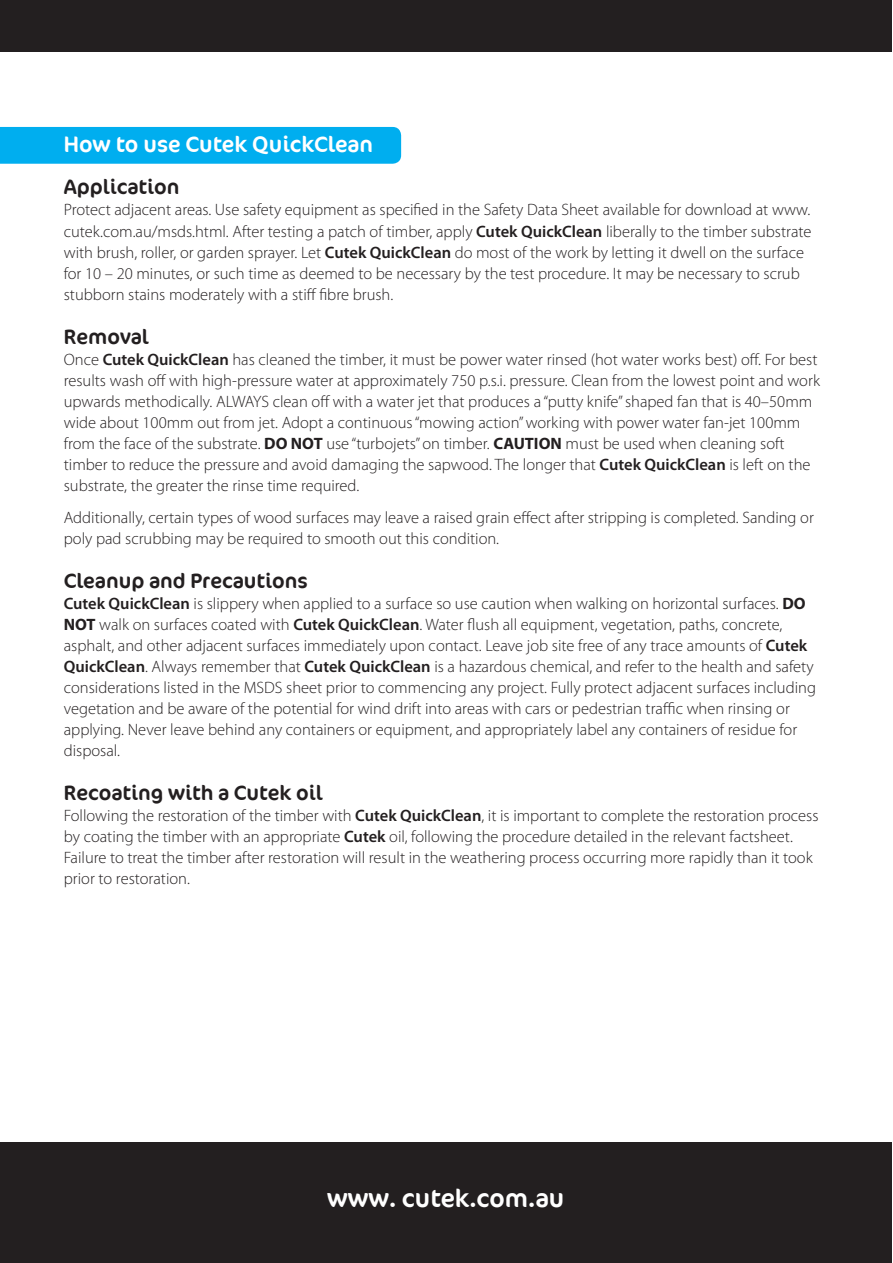
<style>
.page{position:relative;width:893px;height:1263px;background:#fff}
.page>*{position:absolute;margin:0;border:0;box-sizing:border-box;transform-origin:0 0}
.t1{font:25.5px "Cocon";color:#fff}
.head_2{font:22.5px "Cocon";color:#fff}
.head_2-2{font:21px "Cocon";color:#231f20}
.Paragraph{font:300 16.5px/21px "Myriad Pro";color:#231f20}
.s1{font-weight:600}
.s2{font-weight:700}
</style>
<div class="page">
<div style="left:0;top:1143px;width:891px;height:120px;background:#231f20"></div>
<div style="left:1px;top:0;width:891px;height:51px;background:#231f20"></div>
<div style="left:0;top:127px;width:401px;height:37px;background:#00aeef"></div>
<p class="head_2" style="left:64px;top:131px;width:311px">How to use Cutek QuickClean</p>
<p class="head_2-2" style="left:64px;top:175px;width:117px">Application</p>
<p class="Paragraph" style="left:64px;top:199px;width:749px">Protect adjacent areas. Use safety equipment as specified in the Safety Data Sheet available for download at www. cutek.com.au/msds.html. After testing a patch of timber, apply <span class="s1">Cutek QuickClean</span> liberally to the timber substrate with brush, roller, or garden sprayer. Let <span class="s1">Cutek QuickClean</span> do most of the work by letting it dwell on the surface for 10 – 20 minutes, or such time as deemed to be necessary by the test procedure. It may be necessary to scrub stubborn stains moderately with a stiff fibre brush.</p>
<p class="head_2-2" style="left:64px;top:324px;width:87px">Removal</p>
<p class="Paragraph" style="left:64px;top:349px;width:758px">Once <span class="s1">Cutek QuickClean</span> has cleaned the timber, it must be power water rinsed (hot water works best) off. For best results wash off with high-pressure water at approximately 750 p.s.i. pressure. Clean from the lowest point and work upwards methodically. ALWAYS clean off with a water jet that produces a “putty knife” shaped fan that is 40–50mm wide about 100mm out from jet. Adopt a continuous “mowing action” working with power water fan-jet 100mm from the face of the substrate. <span class="s2">DO NOT</span> use “turbojets” on timber. <span class="s2">CAUTION</span> must be used when cleaning soft timber to reduce the pressure and avoid damaging the sapwood. The longer that <span class="s1">Cutek QuickClean</span> is left on the substrate, the greater the rinse time required.</p>
<p class="Paragraph" style="left:64px;top:506px;width:752px">Additionally, certain types of wood surfaces may leave a raised grain effect after stripping is completed. Sanding or poly pad scrubbing may be required to smooth out this condition.</p>
<p class="head_2-2" style="left:64px;top:568px;width:246px">Cleanup and Precautions</p>
<p class="Paragraph" style="left:64px;top:593px;width:754px"><span class="s1">Cutek QuickClean</span> is slippery when applied to a surface so use caution when walking on horizontal surfaces. <span class="s2">DO NOT</span> walk on surfaces coated with <span class="s1">Cutek QuickClean</span>. Water flush all equipment, vegetation, paths, concrete, asphalt, and other adjacent surfaces immediately upon contact. Leave job site free of any trace amounts of <span class="s1">Cutek QuickClean</span>. Always remember that <span class="s1">Cutek QuickClean</span> is a hazardous chemical, and refer to the health and safety considerations listed in the MSDS sheet prior to commencing any project. Fully protect adjacent surfaces including vegetation and be aware of the potential for wind drift into areas with cars or pedestrian traffic when rinsing or applying. Never leave behind any containers or equipment, and appropriately label any containers of residue for disposal.</p>
<p class="head_2-2" style="left:64px;top:781px;width:260px">Recoating with a Cutek oil</p>
<p class="Paragraph" style="left:64px;top:805px;width:756px">Following the restoration of the timber with <span class="s1">Cutek QuickClean</span>, it is important to complete the restoration process by coating the timber with an appropriate <span class="s1">Cutek</span> oil, following the procedure detailed in the relevant factsheet.<br>Failure to treat the timber after restoration will result in the weathering process occurring more rapidly than it took prior to restoration.</p>
<h1 class="t1" style="left:327px;top:1183px;width:239px">www. cutek.com.au</h1>
</div>
